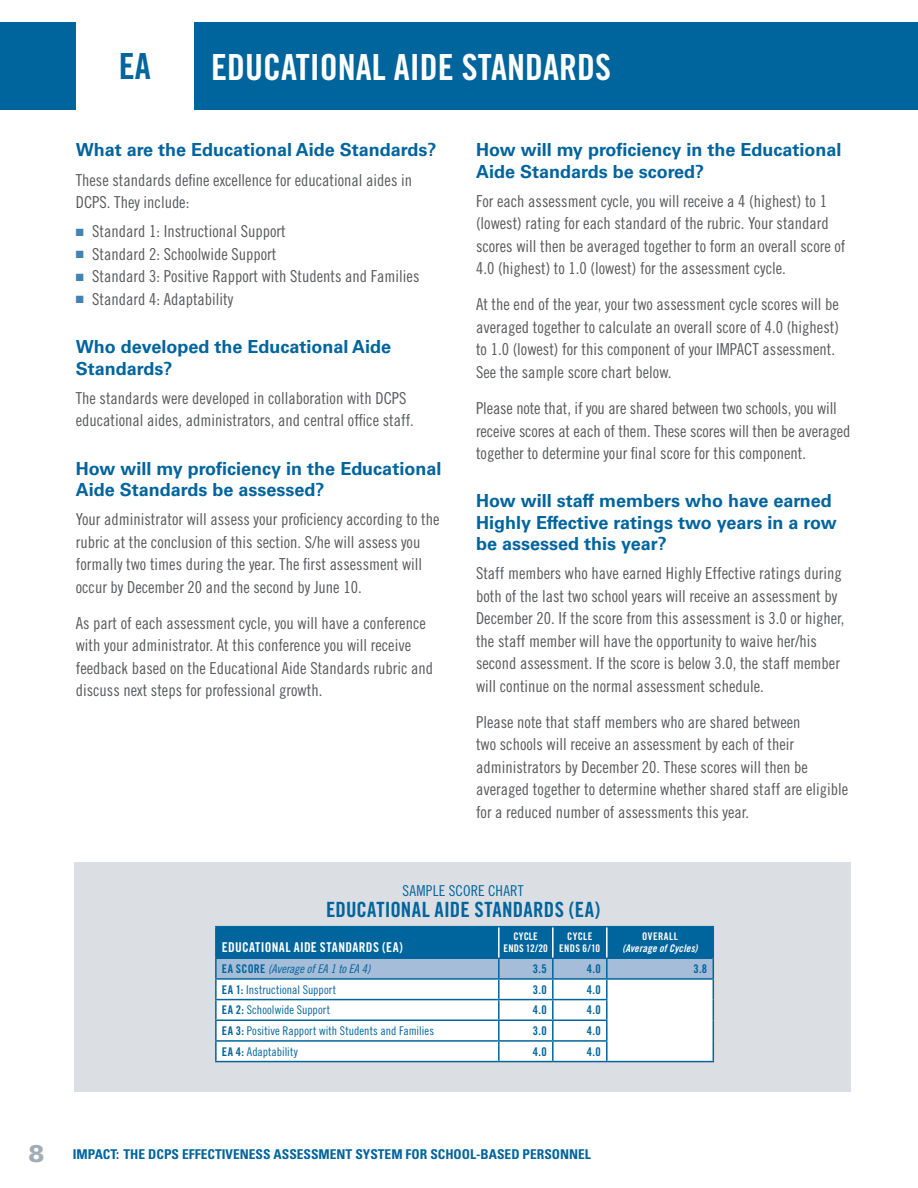
<style>
.page{position:relative;width:918px;height:1188px;background:#fff}
.page>*{position:absolute;margin:0;border:0;box-sizing:border-box;transform-origin:0 0}
.t1{font:36px "Trade Gothic LT Std Bd Cn 20";color:#fff}
.t2{font:36px "Trade Gothic LT Std Bd Cn 20";color:#00649d}
.t3{font:21px "Trade Gothic LT Std Bd Cn 20";letter-spacing:.005em;color:#00649d}
.t4{font:700 18px/21.3px "Univers LT Std";color:#00649d}
.t5{font:16.5px/22.5px "Trade Gothic LT Std Cn 18";color:#58595b}
.t6{font:15px "Trade Gothic LT Std Cn 18";color:#00649d}
.t7{font:700 condensed 13.5px "Univers LT Std";color:#00649d}
.t8{font:13.5px "Trade Gothic LT Std Bd Cn 20";letter-spacing:.02em;color:#fff}
.t9{font:12px "Trade Gothic LT Std Cn 18";letter-spacing:.005em;color:#00649d}
.t10{font:12px "Trade Gothic LT Std Bd Cn 20";color:#00649d}
.t11{font:12px "Trade Gothic LT Std Cn 18 Obl";letter-spacing:-.01em;color:#00649d}
.t12{font:10.5px/12px "Trade Gothic LT Std Bd Cn 20";letter-spacing:.025em;color:#fff;text-align:center}
.t13{font:10.5px "Trade Gothic LT Std Bd Cn 20 Obl";letter-spacing:.01em;color:#fff}
.s1{color:#4383b3}
.s2{font-family:"Trade Gothic LT Std Bd Cn 20"}
.s3{font-weight:900;font-stretch:normal;font-size:24px;color:#a0adb7}
</style>
<div class="page">
<div style="left:0;top:23px;width:918px;height:87px;background:#00649d"></div>
<div style="left:74px;top:862px;width:777px;height:229px;background:#dbdfe3"></div>
<hr style="left:215px;top:926px;width:284px;height:1px;background:#00649d">
<hr style="left:499px;top:926px;width:54px;height:1px;background:#00649d">
<hr style="left:553px;top:926px;width:54px;height:1px;background:#00649d">
<hr style="left:607px;top:926px;width:107px;height:1px;background:#00649d">
<svg style="left:215px;top:927px;width:499px;height:135px"></svg>
<div style="left:76px;top:23px;width:118px;height:87px;background:#fff"></div>
<h1 class="t2" style="left:119px;top:45px;width:33px">EA</h1>
<h1 class="t1" style="left:211px;top:46px;width:401px">ED UCATIONAL AIDE STANDARDS</h1>
<p class="t4" style="left:76px;top:139px;width:362px">What are the Educational Aide Standards?</p>
<p class="t5" style="left:76px;top:168px;width:338px">These standards define excellence for educational aides in<br>DCPS. They include:</p>
<p class="t5" style="left:76px;top:220px;width:211px"><span class="s1">■</span> Standard 1: Instructional Support</p>
<p class="t5" style="left:76px;top:243px;width:202px"><span class="s1">■</span> Standard 2: Schoolwide Support</p>
<p class="t5" style="left:76px;top:265px;width:345px"><span class="s1">■</span> Standard 3: Positive Rapport with Students and Families</p>
<p class="t5" style="left:76px;top:288px;width:159px"><span class="s1">■</span> Standard 4: Adaptability</p>
<p class="t4" style="left:76px;top:336px;width:317px">Who developed the Educational Aide<br>Standards?</p>
<p class="t5" style="left:76px;top:387px;width:340px">The standards were developed in collaboration with DCPS educational aides, administrators, and central office staff.</p>
<p class="t4" style="left:76px;top:458px;width:367px">How will my proficiency in the Educational<br>Aide Standards be assessed?</p>
<p class="t5" style="left:76px;top:508px;width:365px">Your administrator will assess your proficiency according to the rubric at the conclusion of this section. S/he will assess you formally two times during the year. The first assessment will occur by December 20 and the second by June 10.</p>
<p class="t5" style="left:76px;top:612px;width:359px">As part of each assessment cycle, you will have a conference with your administrator. At this conference you will receive feedback based on the Educational Aide Standards rubric and discuss next steps for professional growth.</p>
<p class="t4" style="left:476px;top:139px;width:367px">How will my proficiency in the Educational<br>Aide Standards be scored?</p>
<p class="t5" style="left:476px;top:190px;width:371px">For each assessment cycle, you will receive a 4 (highest) to 1 (lowest) rating for each standard of the rubric. Your standard scores will then be averaged together to form an overall score of 4.0 (highest) to 1.0 (lowest) for the assessment cycle.</p>
<p class="t5" style="left:476px;top:293px;width:364px">At the end of the year, your two assessment cycle scores will be averaged together to calculate an overall score of 4.0 (highest) to 1.0 (lowest) for this component of your IMPACT assessment.<br>See the sample score chart below.</p>
<p class="t5" style="left:476px;top:397px;width:376px">Please note that, if you are shared between two schools, you will receive scores at each of them. These scores will then be averaged together to determine your final score for this component.</p>
<p class="t4" style="left:476px;top:490px;width:362px">How will staff members who have earned<br>Highly Effective ratings two years in a row be assessed this year?</p>
<p class="t5" style="left:476px;top:562px;width:370px">Staff members who have earned Highly Effective ratings during both of the last two school years will receive an assessment by December 20. If the score from this assessment is 3.0 or higher, the staff member will have the opportunity to waive her/his second assessment. If the score is below 3.0, the staff member will continue on the normal assessment schedule.</p>
<p class="t5" style="left:476px;top:711px;width:374px">Please note that staff members who are shared between<br>two schools will receive an assessment by each of their administrators by December 20. These scores will then be averaged together to determine whether shared staff are eligible for a reduced number of assessments this year.</p>
<p class="t6" style="left:403px;top:882px;width:15px">Sample</p>
<p class="t6" style="left:449px;top:882px;width:75px">scorechart</p>
<p class="t3" style="left:326px;top:897px;width:31px">EDUCATIONA</p>
<p class="t3" style="left:422px;top:897px;width:63px">L AIDESTAN</p>
<p class="t3" style="left:513px;top:897px;width:89px">DARDS (EA)</p>
<p class="t8" style="left:222px;top:939px;width:21px">EDUCATIONA</p>
<p class="t8" style="left:285px;top:939px;width:42px">L AIDESTAN</p>
<p class="t8" style="left:345px;top:939px;width:59px">DARDS (EA)</p>
<p class="t12" style="left:504px;top:930px;width:46px">CYCLE<br>ENDS 12/20</p>
<p class="t12" style="left:559px;top:930px;width:42px">CYCLE<br>ENDS 6/10</p>
<p class="t12" style="left:642px;top:930px;width:37px">OVERALL</p>
<p class="t13" style="left:623px;top:942px;width:77px">(Average of Cycles)</p>
<p class="t11" style="left:222px;top:962px;width:150px"><span class="s2">EA SCORE</span> (Average of EA 1 to EA 4)</p>
<p class="t10" style="left:533px;top:961px;width:15px">3.5</p>
<p class="t10" style="left:587px;top:961px;width:15px">4.0</p>
<p class="t10" style="left:693px;top:961px;width:15px">3.8</p>
<p class="t9" style="left:222px;top:982px;width:116px"><span class="s2">EA 1:</span> Instructional Support</p>
<p class="t10" style="left:533px;top:982px;width:15px">3.0</p>
<p class="t10" style="left:587px;top:982px;width:15px">4.0</p>
<p class="t9" style="left:222px;top:1003px;width:110px"><span class="s2">EA 2:</span> Schoolwide Support</p>
<p class="t10" style="left:533px;top:1003px;width:15px">4.0</p>
<p class="t10" style="left:587px;top:1003px;width:15px">4.0</p>
<p class="t9" style="left:222px;top:1024px;width:214px"><span class="s2">EA 3:</span> Positive Rapport with Students and Families</p>
<p class="t10" style="left:533px;top:1023px;width:15px">3.0</p>
<p class="t10" style="left:587px;top:1023px;width:15px">4.0</p>
<p class="t9" style="left:222px;top:1044px;width:77px"><span class="s2">EA 4:</span> Adaptability</p>
<p class="t10" style="left:533px;top:1044px;width:15px">4.0</p>
<p class="t10" style="left:587px;top:1044px;width:15px">4.0</p>
<p class="t7" style="left:28px;top:1145px;width:285px"><span class="s3">8</span> IMPACT: THE DCPS EFFECTIVENESS ASS ESSM</p>
<p class="t7" style="left:330px;top:1145px;width:263px">ENT SYSTEM FOR SCHOOL-BASED PERSONNEL</p>
</div>
